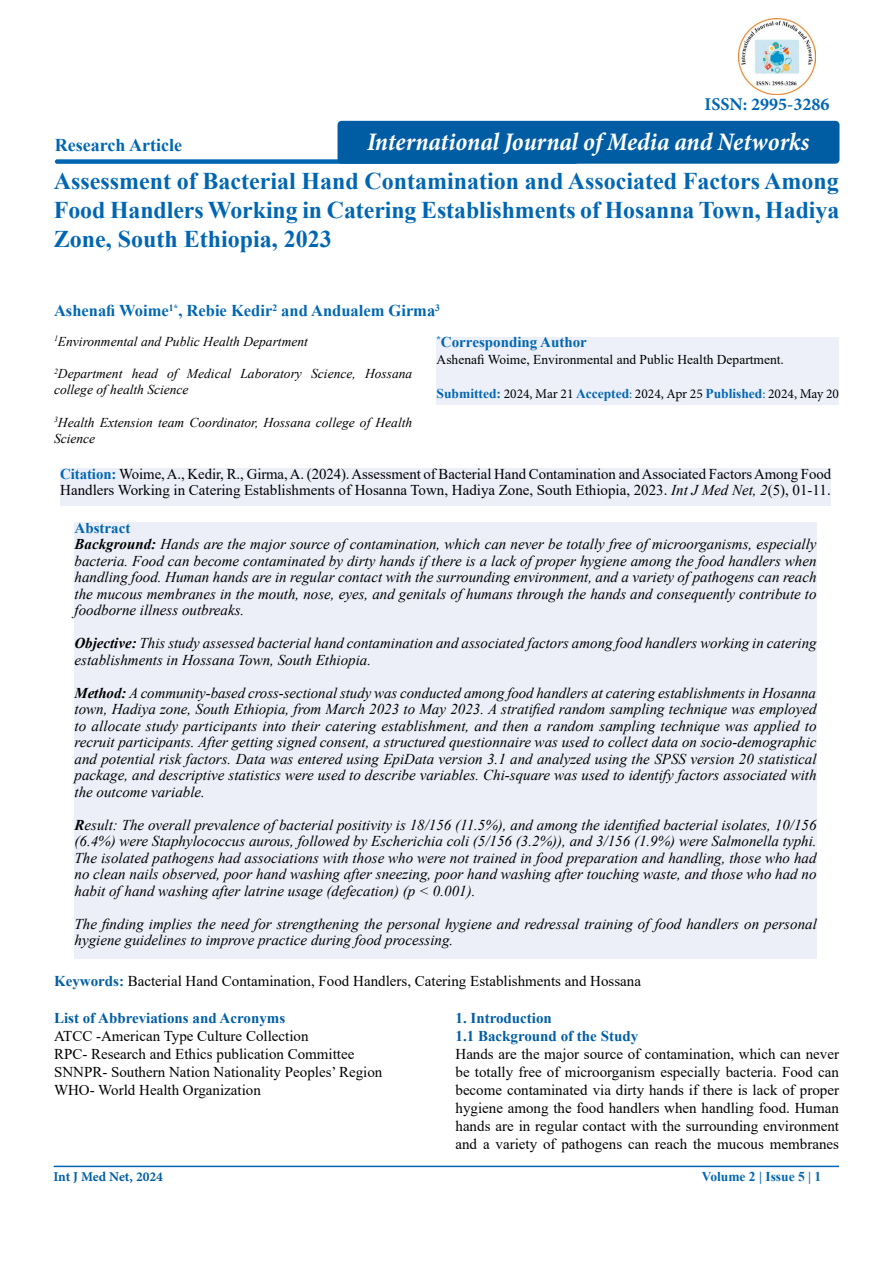
<style>
.page{position:relative;width:893px;height:1263px;background:#fff}
.page>*{position:absolute;margin:0;border:0;box-sizing:border-box;transform-origin:0 0}
.t1{font:italic 700 condensed 25.5px "Minion Pro";letter-spacing:-.005em;color:#fff}
.t2{font:700 24px/28.8px "Times New Roman";color:#0066b3;text-align:justify}
.t3{font:700 18px "Times New Roman";color:#0066b3}
.t4{font:700 18px "Minion Pro";color:#0066b3}
.t5{font:700 16.5px "Times New Roman";color:#0066b3}
.t6{font:italic 15px/16.5px "Times New Roman";color:#000}
.t7{font:15px/18px "Times New Roman";color:#000}
.t8{font:700 15px/18px "Times New Roman";color:#005ea5}
.t9{font:700 15px "Times New Roman";color:#0066b3}
.t10{font:italic 13.5px/16.2px "Times New Roman";color:#000}
.t11{font:13.5px "Minion Pro";color:#000}
.t12{font:13.5px "Times New Roman";color:#000}
.t13{font:700 13.5px "Times New Roman";color:#0066b3}
.t14{font:700 13.5px "Minion Pro";color:#005ea5}
.s1{font-family:"Times New Roman";font-weight:700;color:#0066b3}
.s2{color:#0066b3}
.s3{font-weight:700;color:#0066b3}
.s4{font-style:italic}
.s5{font-weight:700;font-style:normal;color:#0066b3}
.s6{font-weight:700}
.s7{font-weight:700;color:#005ea5}
</style>
<div class="page">
<hr style="left:54px;top:1166px;width:785px;height:1px;background:#0066b3">
<div style="left:55px;top:159px;width:522px;height:5px;background:#0066b3;border-radius:2px"></div>
<div style="left:437px;top:337px;width:402px;height:67px;background:#eef0f9"></div>
<div style="left:60px;top:468px;width:771px;height:37px;background:#eceff7"></div>
<div style="left:75px;top:523px;width:741px;height:436px;background:#eceff7"></div>
<div style="left:338px;top:121px;width:501px;height:43px;background:#005da4;border-radius:4px"></div>
<img style="left:739px;top:18px;width:76px;height:77px">
<p class="t3" style="left:55px;top:132px;width:129px">Research Article</p>
<p class="t4" style="left:705px;top:92px;width:126px">ISSN: 2995-3286</p>
<h1 class="t1" style="left:367px;top:124px;width:444px">International Journal of Media and Networks</h1>
<h2 class="t2" style="left:54px;top:166px;width:787px">Assessment of Bacterial Hand Contamination and Associated Factors Among Food Handlers Working in Catering Establishments of Hosanna Town, Hadiya Zone, South Ethiopia, 2023</h2>
<p class="t5" style="left:54px;top:299px;width:388px">Ashenafi Woime<sup>1*</sup>, Rebie Kedir<sup>2</sup> and Andualem Girma<sup>3</sup></p>
<p class="t9" style="left:437px;top:331px;width:152px"><sup>*</sup>Corresponding Author</p>
<p class="t12" style="left:437px;top:350px;width:349px">Ashenafi Woime, Environmental and Public Health Department.</p>
<p class="t11" style="left:437px;top:385px;width:404px"><span class="s1">Submitted:</span> 2024, Mar 21 <span class="s1">Accepted</span><span class="s2">:</span> 2024, Apr 25 <span class="s1">Published</span><span class="s2">:</span> 2024, May 20</p>
<p class="t10" style="left:54px;top:333px;width:255px"><sup>1</sup>Environmental and Public Health Department</p>
<p class="t10" style="left:54px;top:365px;width:360px"><sup>2</sup>Department head of Medical Laboratory Science, Hossana college of health Science</p>
<p class="t10" style="left:54px;top:414px;width:360px"><sup>3</sup>Health Extension team Coordinator, Hossana college of Health<br>Science</p>
<p class="t7" style="left:60px;top:465px;width:772px;line-height:16.5px"><span class="s3">Citation:</span> Woime, A., Kedir, R., Girma, A. (2024). Assessment of Bacterial Hand Contamination and Associated Factors Among Food<br>Handlers Working in Catering Establishments of Hosanna Town, Hadiya Zone, South Ethiopia, 2023. <span class="s4">Int J Med Net, 2</span>(5), 01-11.</p>
<p class="t6" style="left:75px;top:519px;width:744px"><span class="s5">Abstract<br></span><span class="s6">Background:</span> Hands are the major source of contamination, which can never be totally free of microorganisms, especially bacteria. Food can become contaminated by dirty hands if there is a lack of proper hygiene among the food handlers when handling food. Human hands are in regular contact with the surrounding environment, and a variety of pathogens can reach the mucous membranes in the mouth, nose, eyes, and genitals of humans through the hands and consequently contribute to foodborne illness outbreaks.</p>
<p class="t6" style="left:75px;top:635px;width:744px"><span class="s6">Objective:</span> This study assessed bacterial hand contamination and associated factors among food handlers working in catering establishments in Hossana Town, South Ethiopia.</p>
<p class="t6" style="left:75px;top:684px;width:744px;text-align:justify"><span class="s6">Method:</span> A community-based cross-sectional study was conducted among food handlers at catering establishments in Hosanna town, Hadiya zone, South Ethiopia, from March 2023 to May 2023. A stratified random sampling technique was employed to allocate study participants into their catering establishment, and then a random sampling technique was applied to recruit participants. After getting signed consent, a structured questionnaire was used to collect data on socio-demographic and potential risk factors. Data was entered using EpiData version 3.1 and analyzed using the SPSS version 20 statistical package, and descriptive statistics were used to describe variables. Chi-square was used to identify factors associated with the outcome variable.</p>
<p class="t6" style="left:75px;top:816px;width:744px;text-align:justify"><span class="s6">R</span>esult: The overall prevalence of bacterial positivity is 18/156 (11.5%), and among the identified bacterial isolates, 10/156 (6.4%) were Staphylococcus aurous, followed by Escherichia coli (5/156 (3.2%)), and 3/156 (1.9%) were Salmonella typhi.<br>The isolated pathogens had associations with those who were not trained in food preparation and handling, those who had no clean nails observed, poor hand washing after sneezing, poor hand washing after touching waste, and those who had no habit of hand washing after latrine usage (defecation) (p &lt; 0.001).</p>
<p class="t6" style="left:75px;top:915px;width:744px">The finding implies the need for strengthening the personal hygiene and redressal training of food handlers on personal hygiene guidelines to improve practice during food processing.</p>
<p class="t7" style="left:54px;top:971px;width:589px"><span class="s7">Keywords:</span> Bacterial Hand Contamination, Food Handlers, Catering Establishments and Hossana</p>
<p class="t8" style="left:54px;top:1008px;width:233px">List of Abbreviations and Acronyms</p>
<p class="t7" style="left:54px;top:1026px;width:330px">ATCC -American Type Culture Collection<br>RPC- Research and Ethics publication Committee SNNPR- Southern Nation Nationality Peoples’ Region WHO- World Health Organization</p>
<p class="t8" style="left:455px;top:1008px;width:184px">1. Introduction<br>1.1 Background of the Study</p>
<p class="t7" style="left:455px;top:1044px;width:385px;text-align:justify">Hands are the major source of contamination, which can never be totally free of microorganism especially bacteria. Food can become contaminated via dirty hands if there is lack of proper hygiene among the food handlers when handling food. Human hands are in regular contact with the surrounding environment and a variety of pathogens can reach the mucous membranes</p>
<p class="t14" style="left:53px;top:1167px;width:111px">Int J Med Net, 2024</p>
<p class="t13" style="left:702px;top:1166px;width:121px">Volume 2 | Issue 5 | 1</p>
</div>
